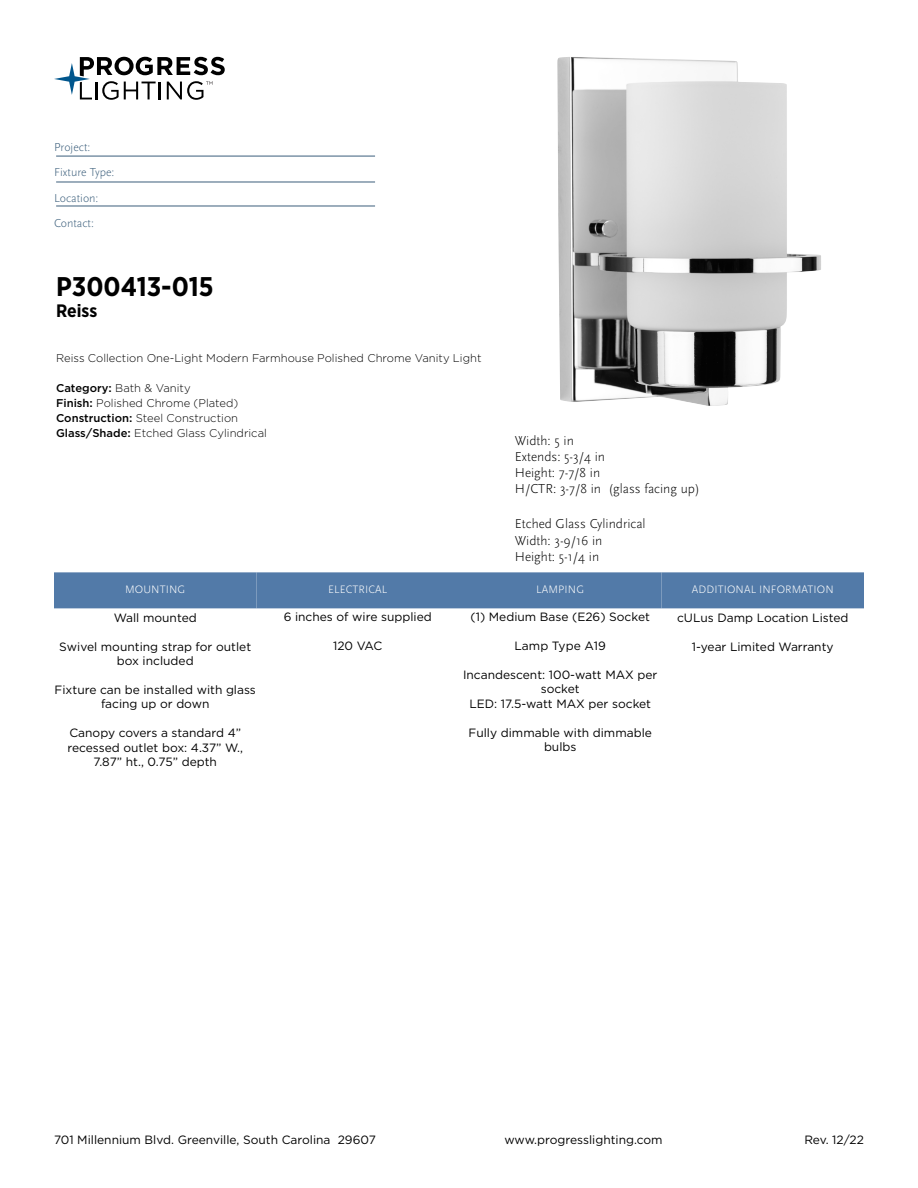
<style>
.page{position:relative;width:918px;height:1188px;background:#fff}
.page>*{position:absolute;margin:0;border:0;box-sizing:border-box;transform-origin:0 0}
.t1{font:700 27px "Gotham Narrow";color:#000}
.t2{font:700 18px "Gotham Narrow";letter-spacing:-.005em;color:#000}
.t3{font:300 13.5px/16.2px "Scala Sans Pro";color:#000}
.t4{font:12px/14.4px "Gotham";color:#000;text-align:center}
.t5{font:300 12px/25.5px "Scala Sans Pro";color:#3b5e7b}
.t6{font:300 11.25px/15px "Gotham";color:#000}
.t7{font:300 11.25px "Scala Sans Pro";letter-spacing:.01em;color:#fff}
.s1{font-weight:500}
</style>
<div class="page">
<svg style="left:54px;top:57px;width:171px;height:43px"></svg>
<hr style="left:56px;top:156px;width:319px;height:1px;background:#3b5e7b">
<hr style="left:56px;top:182px;width:319px;height:1px;background:#3b5e7b">
<hr style="left:56px;top:206px;width:319px;height:1px;background:#3b5e7b">
<img style="left:557px;top:57px;width:264px;height:349px">
<div style="left:54px;top:572px;width:202px;height:36px;background:#527aa8"></div>
<div style="left:256px;top:572px;width:203px;height:36px;background:#527aa8"></div>
<div style="left:459px;top:572px;width:203px;height:36px;background:#527aa8"></div>
<div style="left:662px;top:572px;width:202px;height:36px;background:#527aa8"></div>
<p class="t5" style="left:54px;top:134px;width:62px">Project:<br>Fixture Type:<br>Location:<br>Contact:</p>
<h1 class="t1" style="left:56px;top:270px;width:159px">P300413-015</h1>
<h2 class="t2" style="left:56px;top:300px;width:43px">Reiss</h2>
<p class="t6" style="left:56px;top:351px;width:427px">Reiss Collection One-Light Modern Farmhouse Polished Chrome Vanity Light</p>
<p class="t6" style="left:56px;top:381px;width:212px"><span class="s1">Category:</span> Bath &amp; Vanity<br><span class="s1">Finish:</span> Polished Chrome (Plated)<br><span class="s1">Construction:</span> Steel Construction <span class="s1">Glass/Shade:</span> Etched Glass Cylindrical</p>
<p class="t3" style="left:515px;top:432px;width:186px">Width: 5 in<br>Extends: 5-3/4 in<br>Height: 7-7/8 in<br>H/CTR: 3-7/8 in (glass facing up)</p>
<p class="t3" style="left:515px;top:516px;width:132px">Etched Glass Cylindrical<br>Width: 3-9/16 in<br>Height: 5-1/4 in</p>
<p class="t7" style="left:125px;top:583px;width:62px">MOUNTING</p>
<p class="t4" style="left:114px;top:610px;width:84px">Wall mounted</p>
<p class="t4" style="left:59px;top:639px;width:193px">Swivel mounting strap for outlet box included</p>
<p class="t4" style="left:55px;top:682px;width:203px">Fixture can be installed with glass facing up or down</p>
<p class="t4" style="left:67px;top:726px;width:177px">Canopy covers a standard 4” recessed outlet box: 4.37” W.,<br>7.87” ht., 0.75” depth</p>
<p class="t7" style="left:328px;top:583px;width:61px">ELECTRICAL</p>
<p class="t4" style="left:284px;top:610px;width:150px">6 inches of wire supplied</p>
<p class="t4" style="left:333px;top:639px;width:51px">120 VAC</p>
<p class="t7" style="left:536px;top:583px;width:49px">LAMPING</p>
<p class="t4" style="left:471px;top:610px;width:181px">(1) Medium Base (E26) Socket</p>
<p class="t4" style="left:515px;top:639px;width:93px">Lamp Type A19</p>
<p class="t4" style="left:463px;top:667px;width:196px">Incandescent: 100-watt MAX per socket<br>LED: 17.5-watt MAX per socket</p>
<p class="t4" style="left:469px;top:725px;width:185px">Fully dimmable with dimmable bulbs</p>
<p class="t7" style="left:692px;top:583px;width:143px">ADDITIONAL INFORMATION</p>
<p class="t4" style="left:677px;top:610px;width:173px">cULus Damp Location Listed</p>
<p class="t4" style="left:692px;top:639px;width:143px">1-year Limited Warranty</p>
<p class="t4" style="left:54px;top:1132px;width:323px">701 Millennium Blvd. Greenville, South Carolina 29607</p>
<p class="t4" style="left:504px;top:1132px;width:160px">www.progresslighting.com</p>
<p class="t4" style="left:804px;top:1132px;width:61px">Rev. 12/22</p>
</div>
